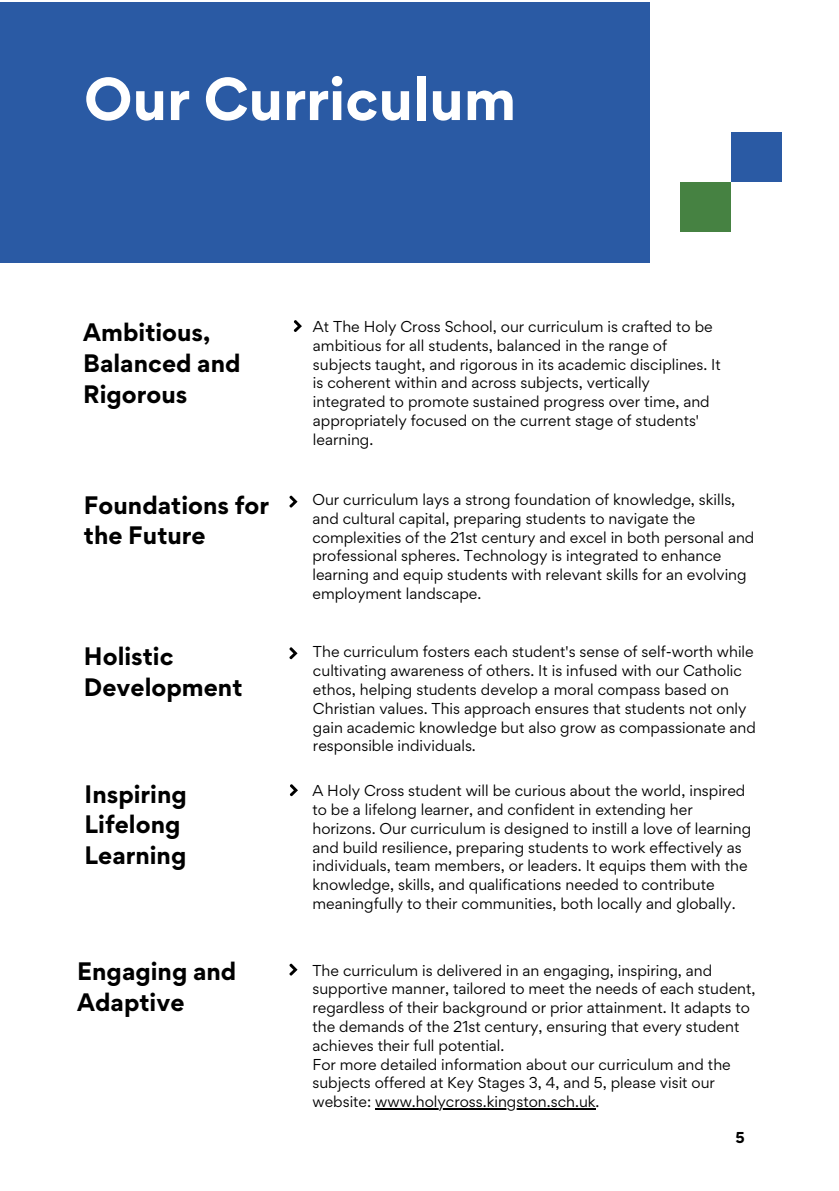
<style>
.page{position:relative;width:839px;height:1191px;background:#fff}
.page>*{position:absolute;margin:0;border:0;box-sizing:border-box;transform-origin:0 0}
.t1{font:700 54px "Gordita";color:#fff}
.t2{font:700 22.6px/30.6px "Gordita";color:#000}
.t3{font:14px/18.8px "Gordita";color:#000}
.t4{font:700 14px "Gordita";color:#000}
</style>
<div class="page">
<div style="left:0;top:2px;width:649px;height:260px;background:#2a5aa4"></div>
<div style="left:679px;top:182px;width:51px;height:50px;background:#468242"></div>
<div style="left:730px;top:132px;width:51px;height:50px;background:#2a5aa4"></div>
<hr style="left:375px;top:1108px;width:220px;height:1px;background:#000">
<svg style="left:293px;top:320px;width:9px;height:12px"></svg>
<svg style="left:289px;top:647px;width:8px;height:13px"></svg>
<svg style="left:289px;top:495px;width:8px;height:13px"></svg>
<svg style="left:289px;top:784px;width:9px;height:13px"></svg>
<svg style="left:289px;top:963px;width:8px;height:13px"></svg>
<h1 class="t1" style="left:84px;top:63px;width:434px">Our Curriculum</h1>
<p class="t2" style="left:83px;top:317px;width:159px">Ambitious,<br>Balanced and<br>Rigorous</p>
<h2 class="t2" style="left:84px;top:489px;width:186px">Foundations for the Future</h2>
<h2 class="t3" style="left:313px;top:317px;width:409px">At The Holy Cross School, our curriculum is crafted to be ambitious for all students, balanced in the range of subjects taught, and rigorous in its academic disciplines. It is coherent within and across subjects, vertically integrated to promote sustained progress over time, and appropriately focused on the current stage of students' learning.</h2>
<p class="t3" style="left:312px;top:490px;width:443px">Our curriculum lays a strong foundation of knowledge, skills, and cultural capital, preparing students to navigate the complexities of the 21st century and excel in both personal and professional spheres. Technology is integrated to enhance learning and equip students with relevant skills for an evolving employment landscape.</p>
<p class="t2" style="left:84px;top:641px;width:160px">Holistic<br>Development</p>
<p class="t3" style="left:313px;top:642px;width:444px">The curriculum fosters each student's sense of self-worth while cultivating awareness of others. It is infused with our Catholic ethos, helping students develop a moral compass based on Christian values. This approach ensures that students not only gain academic knowledge but also grow as compassionate and responsible individuals.</p>
<p class="t2" style="left:85px;top:778px;width:104px">Inspiring<br>Lifelong<br>Learning</p>
<p class="t3" style="left:312px;top:781px;width:440px">A Holy Cross student will be curious about the world, inspired to be a lifelong learner, and confident in extending her horizons. Our curriculum is designed to instill a love of learning and build resilience, preparing students to work effectively as individuals, team members, or leaders. It equips them with the knowledge, skills, and qualifications needed to contribute meaningfully to their communities, both locally and globally.</p>
<h2 class="t2" style="left:77px;top:956px;width:161px">Engaging and<br>Adaptive</h2>
<p class="t3" style="left:312px;top:961px;width:444px">The curriculum is delivered in an engaging, inspiring, and supportive manner, tailored to meet the needs of each student, regardless of their background or prior attainment. It adapts to the demands of the 21st century, ensuring that every student achieves their full potential.</p>
<p class="t3" style="left:312px;top:1055px;width:420px">For more detailed information about our curriculum and the subjects offered at Key Stages 3, 4, and 5, please visit our website: www.holycross.kingston.sch.uk.</p>
<h2 class="t4" style="left:735px;top:1128px;width:11px">5</h2>
</div>
